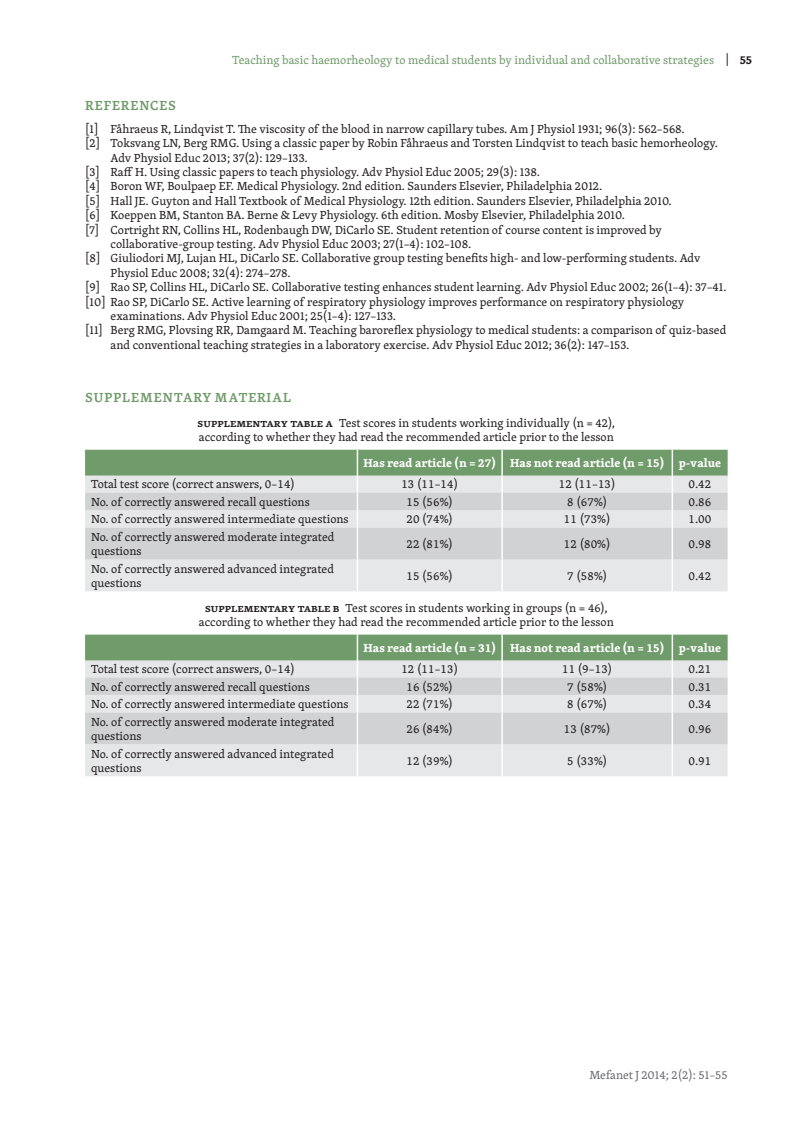
<style>
.page{position:relative;width:800px;height:1136px;background:#fff}
.page>*{position:absolute;margin:0;border:0;box-sizing:border-box;transform-origin:0 0}
.nadpis_Reference_-_A{font:600 13.5px "Skolar Latin Pro";letter-spacing:.075em;color:#709b6a}
.Reference{font:12px/14.4px "Skolar Latin Pro";color:#231f20}
.Tabulka_-_text{font:12px/14.4px "Skolar Latin Pro";color:#231f20}
.Popisek_obrázku{font:12px/14.4px "Skolar Latin Pro";color:#231f20}
.Tabulka_-_zahlavi{font:700 12px "Skolar Latin Pro";color:#fff}
.t1{font:12px "Skolar Latin Pro";color:#709b6a}
.t2{font:12px "Skolar Latin Pro";color:#6c6d70}
.t3{font:700 12px "Skolar Latin Pro";color:#231f20}
.s1{font-weight:600}
</style>
<div class="page">
<svg style="left:726px;top:53px;width:1px;height:13px"></svg>
<div style="left:85px;top:559px;width:642px;height:32px;background:#e6e7e9"></div>
<div style="left:85px;top:527px;width:642px;height:32px;background:#d1d2d4"></div>
<hr style="left:356px;top:527px;width:2px;height:32px;background:#fff">
<hr style="left:356px;top:559px;width:2px;height:32px;background:#fff">
<svg style="left:85px;top:449px;width:642px;height:78px;background:#bac9ba"></svg>
<hr style="left:501px;top:527px;width:1px;height:32px;background:#fff">
<hr style="left:671px;top:527px;width:2px;height:32px;background:#fff">
<hr style="left:501px;top:559px;width:1px;height:32px;background:#fff">
<hr style="left:671px;top:559px;width:2px;height:32px;background:#fff">
<div style="left:85px;top:744px;width:642px;height:32px;background:#e6e7e9"></div>
<div style="left:85px;top:712px;width:642px;height:32px;background:#d1d2d4"></div>
<hr style="left:356px;top:712px;width:2px;height:32px;background:#fff">
<hr style="left:356px;top:744px;width:2px;height:32px;background:#fff">
<svg style="left:85px;top:634px;width:642px;height:78px;background:#bac9ba"></svg>
<hr style="left:501px;top:712px;width:1px;height:32px;background:#fff">
<hr style="left:671px;top:712px;width:2px;height:32px;background:#fff">
<hr style="left:501px;top:744px;width:1px;height:32px;background:#fff">
<hr style="left:671px;top:744px;width:2px;height:32px;background:#fff">
<p class="t1" style="left:232px;top:51px;width:483px">Teaching basic haemorheology to medical students by individual and collaborative strategies</p>
<p class="nadpis_Reference_-_A" style="left:85px;top:95px;width:92px">REFERENCES</p>
<p class="Reference" style="left:85px;top:121px;width:601px">[1] Fåhraeus R, Lindqvist T. The viscosity of the blood in narrow capillary tubes. Am J Physiol 1931; 96(3): 562–568.</p>
<p class="Reference" style="left:111px;top:135px;width:608px;text-indent:-26px">[2] Toksvang LN, Berg RMG. Using a classic paper by Robin Fåhraeus and Torsten Lindqvist to teach basic hemorheology.<br>Adv Physiol Educ 2013; 37(2): 129–133.</p>
<p class="Reference" style="left:85px;top:164px;width:456px">[3] Raff H. Using classic papers to teach physiology. Adv Physiol Educ 2005; 29(3): 138.</p>
<p class="Reference" style="left:85px;top:179px;width:518px">[4] Boron WF, Boulpaep EF. Medical Physiology. 2nd edition. Saunders Elsevier, Philadelphia 2012.</p>
<p class="Reference" style="left:85px;top:193px;width:588px">[5] Hall JE. Guyton and Hall Textbook of Medical Physiology. 12th edition. Saunders Elsevier, Philadelphia 2010.</p>
<p class="Reference" style="left:85px;top:207px;width:541px">[6] Koeppen BM, Stanton BA. Berne &amp; Levy Physiology. 6th edition. Mosby Elsevier, Philadelphia 2010.</p>
<p class="Reference" style="left:111px;top:222px;width:552px;text-indent:-26px">[7] Cortright RN, Collins HL, Rodenbaugh DW, DiCarlo SE. Student retention of course content is improved by collaborative-group testing. Adv Physiol Educ 2003; 27(1–4): 102–108.</p>
<p class="Reference" style="left:111px;top:251px;width:591px;text-indent:-26px">[8] Giuliodori MJ, Lujan HL, DiCarlo SE. Collaborative group testing benefits high- and low-performing students. Adv<br>Physiol Educ 2008; 32(4): 274–278.</p>
<p class="Reference" style="left:85px;top:279px;width:643px">[9] Rao SP, Collins HL, DiCarlo SE. Collaborative testing enhances student learning. Adv Physiol Educ 2002; 26(1–4): 37–41.</p>
<p class="Reference" style="left:111px;top:294px;width:575px;text-indent:-26px">[10] Rao SP, DiCarlo SE. Active learning of respiratory physiology improves performance on respiratory physiology examinations. Adv Physiol Educ 2001; 25(1–4): 127–133.</p>
<p class="Reference" style="left:111px;top:323px;width:617px;text-indent:-26px">[11] Berg RMG, Plovsing RR, Damgaard M. Teaching baroreflex physiology to medical students: a comparison of quiz-based and conventional teaching strategies in a laboratory exercise. Adv Physiol Educ 2012; 36(2): 147–153.</p>
<p class="t3" style="left:739px;top:50px;width:14px">55</p>
<p class="nadpis_Reference_-_A" style="left:85px;top:386px;width:207px">SUPPLEMENTARY MATERIAL</p>
<p class="Popisek_obrázku" style="left:197px;top:415px;width:419px"><span class="s1">Supplementary Table A</span> Test scores in students working individually (n = 42), according to whether they had read the recommended article prior to the lesson</p>
<p class="Tabulka_-_zahlavi" style="left:363px;top:453px;width:134px">Has read article (n = 27)</p>
<p class="Tabulka_-_zahlavi" style="left:510px;top:453px;width:155px">Has not read article (n = 15)</p>
<p class="Tabulka_-_zahlavi" style="left:678px;top:453px;width:44px">p-value</p>
<p class="Tabulka_-_text" style="left:91px;top:476px;width:205px">Total test score (correct answers, 0–14)</p>
<p class="Tabulka_-_text" style="left:401px;top:476px;width:58px">13 (11–14)</p>
<p class="Tabulka_-_text" style="left:558px;top:476px;width:58px">12 (11–13)</p>
<p class="Tabulka_-_text" style="left:688px;top:476px;width:25px">0.42</p>
<p class="Tabulka_-_text" style="left:91px;top:494px;width:220px">No. of correctly answered recall questions</p>
<p class="Tabulka_-_text" style="left:406px;top:494px;width:48px">15 (56%)</p>
<p class="Tabulka_-_text" style="left:567px;top:494px;width:41px">8 (67%)</p>
<p class="Tabulka_-_text" style="left:688px;top:494px;width:25px">0.86</p>
<p class="Tabulka_-_text" style="left:91px;top:511px;width:259px">No. of correctly answered intermediate questions</p>
<p class="Tabulka_-_text" style="left:406px;top:511px;width:48px">20 (74%)</p>
<p class="Tabulka_-_text" style="left:563px;top:511px;width:48px">11 (73%)</p>
<p class="Tabulka_-_text" style="left:688px;top:511px;width:25px">1.00</p>
<p class="Tabulka_-_text" style="left:91px;top:529px;width:245px">No. of correctly answered moderate integrated questions</p>
<p class="Tabulka_-_text" style="left:406px;top:536px;width:48px">22 (81%)</p>
<p class="Tabulka_-_text" style="left:563px;top:536px;width:48px">12 (80%)</p>
<p class="Tabulka_-_text" style="left:688px;top:536px;width:25px">0.98</p>
<p class="Tabulka_-_text" style="left:91px;top:561px;width:244px">No. of correctly answered advanced integrated questions</p>
<p class="Tabulka_-_text" style="left:406px;top:568px;width:48px">15 (56%)</p>
<p class="Tabulka_-_text" style="left:567px;top:568px;width:41px">7 (58%)</p>
<p class="Tabulka_-_text" style="left:688px;top:568px;width:25px">0.42</p>
<p class="Popisek_obrázku" style="left:199px;top:600px;width:416px;text-align:center"><span class="s1">Supplementary Table B</span> Test scores in students working in groups (n = 46), according to whether they had read the recommended article prior to the lesson</p>
<p class="Tabulka_-_zahlavi" style="left:363px;top:638px;width:134px">Has read article (n = 31)</p>
<p class="Tabulka_-_zahlavi" style="left:510px;top:638px;width:155px">Has not read article (n = 15)</p>
<p class="Tabulka_-_zahlavi" style="left:678px;top:638px;width:44px">p-value</p>
<p class="Tabulka_-_text" style="left:91px;top:661px;width:205px">Total test score (correct answers, 0–14)</p>
<p class="Tabulka_-_text" style="left:401px;top:661px;width:58px">12 (11–13)</p>
<p class="Tabulka_-_text" style="left:562px;top:661px;width:52px">11 (9–13)</p>
<p class="Tabulka_-_text" style="left:688px;top:661px;width:25px">0.21</p>
<p class="Tabulka_-_text" style="left:91px;top:679px;width:220px">No. of correctly answered recall questions</p>
<p class="Tabulka_-_text" style="left:406px;top:679px;width:48px">16 (52%)</p>
<p class="Tabulka_-_text" style="left:567px;top:679px;width:41px">7 (58%)</p>
<p class="Tabulka_-_text" style="left:688px;top:679px;width:25px">0.31</p>
<p class="Tabulka_-_text" style="left:91px;top:696px;width:259px">No. of correctly answered intermediate questions</p>
<p class="Tabulka_-_text" style="left:406px;top:696px;width:48px">22 (71%)</p>
<p class="Tabulka_-_text" style="left:567px;top:696px;width:41px">8 (67%)</p>
<p class="Tabulka_-_text" style="left:688px;top:696px;width:25px">0.34</p>
<p class="Tabulka_-_text" style="left:91px;top:714px;width:245px">No. of correctly answered moderate integrated questions</p>
<p class="Tabulka_-_text" style="left:406px;top:721px;width:48px">26 (84%)</p>
<p class="Tabulka_-_text" style="left:563px;top:721px;width:48px">13 (87%)</p>
<p class="Tabulka_-_text" style="left:688px;top:721px;width:25px">0.96</p>
<p class="Tabulka_-_text" style="left:91px;top:746px;width:244px">No. of correctly answered advanced integrated questions</p>
<p class="Tabulka_-_text" style="left:406px;top:753px;width:48px">12 (39%)</p>
<p class="Tabulka_-_text" style="left:567px;top:753px;width:41px">5 (33%)</p>
<p class="Tabulka_-_text" style="left:688px;top:753px;width:25px">0.91</p>
<p class="t2" style="left:589px;top:1066px;width:140px">Mefanet J 2014; 2(2): 51–55</p>
</div>
